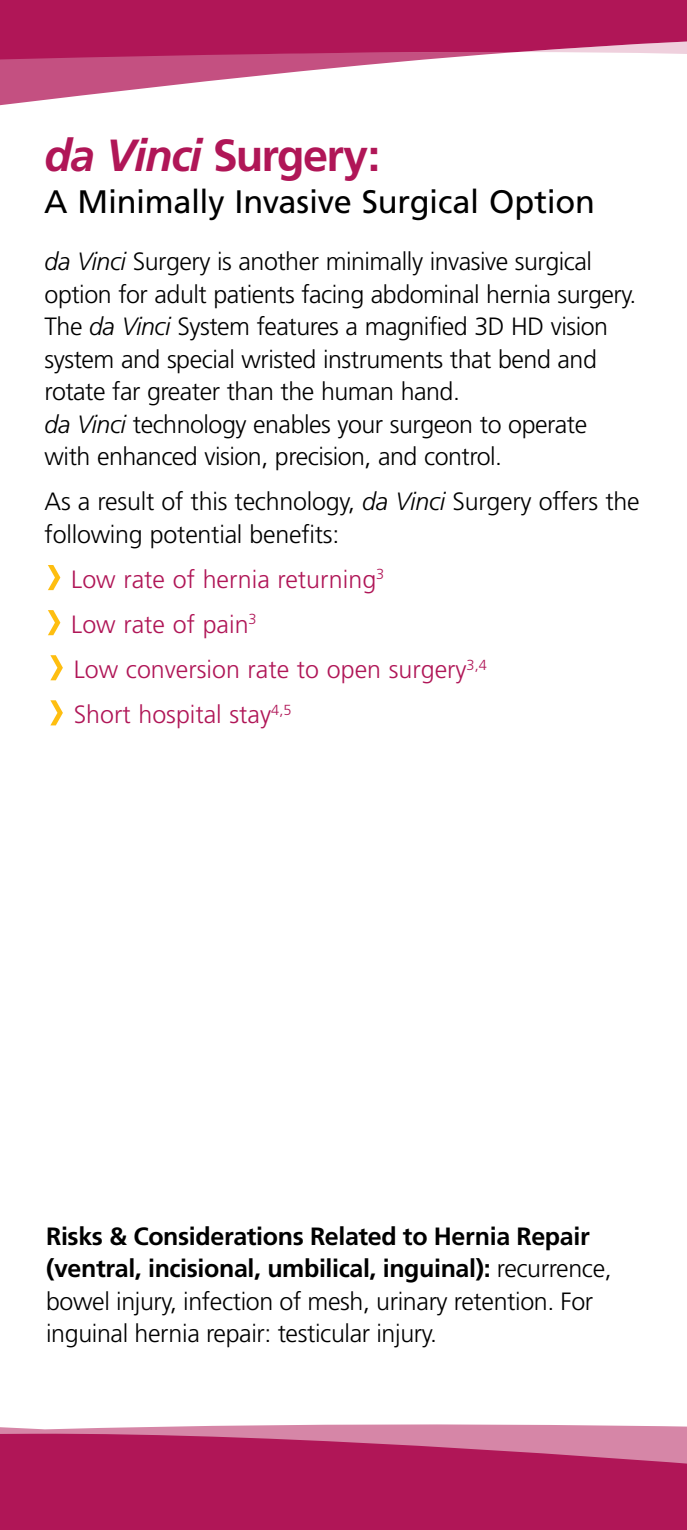
<style>
.page{position:relative;width:687px;height:1530px;background:#fff}
.page>*{position:absolute;margin:0;border:0;box-sizing:border-box;transform-origin:0 0}
.t1{font:700 45px "Frutiger";letter-spacing:-.04em;color:#b01657}
.t2{font:32.5px "Frutiger";letter-spacing:-.01em;color:#000}
.t3{font:300 25px/32.5px "Frutiger";letter-spacing:-.02em;color:#000}
.t4{font:300 25px/45px "Frutiger";color:#b01657}
.s1{font-style:italic}
.s2{font-weight:700}
</style>
<div class="page">
<svg style="left:0;top:0;width:686px;height:106px"></svg>
<svg style="left:0;top:1424px;width:686px;height:8px;fill:#d686a7"></svg>
<svg style="left:0;top:1432px;width:686px;height:98px;background:#b42360"></svg>
<svg style="left:48px;top:565px;width:12px;height:25px"></svg>
<svg style="left:48px;top:610px;width:12px;height:25px"></svg>
<svg style="left:50px;top:655px;width:13px;height:25px"></svg>
<svg style="left:50px;top:700px;width:13px;height:25px"></svg>
<h1 class="t1" style="left:44px;top:129px;width:337px"><span class="s1">da Vinci</span> Surgery:</h1>
<h2 class="t2" style="left:44px;top:183px;width:552px">A Minimally Invasive Surgical Option</h2>
<p class="t3" style="left:45px;top:245px;width:593px"><span class="s1">da Vinci</span> Surgery is another minimally invasive surgical option for adult patients facing abdominal hernia surgery.<br>The <span class="s1">da Vinci</span> System features a magnified 3D HD vision system and special wristed instruments that bend and rotate far greater than the human hand.<br><span class="s1">da Vinci</span> technology enables your surgeon to operate with enhanced vision, precision, and control.</p>
<p class="t3" style="left:45px;top:485px;width:596px">As a result of this technology, <span class="s1">da Vinci</span> Surgery offers the following potential benefits:</p>
<p class="t4" style="left:71px;top:557px;width:417px">Low rate of hernia returning<sup>3<br></sup>Low rate of pain<sup>3<br></sup>Low conversion rate to open surgery<sup>3,4<br></sup>Short hospital stay<sup>4,5</sup></p>
<p class="t3" style="left:46px;top:1220px;width:567px"><span class="s2">Risks &amp; Considerations Related to Hernia Repair (ventral, incisional, umbilical, inguinal):</span> recurrence, bowel injury, infection of mesh, urinary retention. For inguinal hernia repair: testicular injury.</p>
</div>
